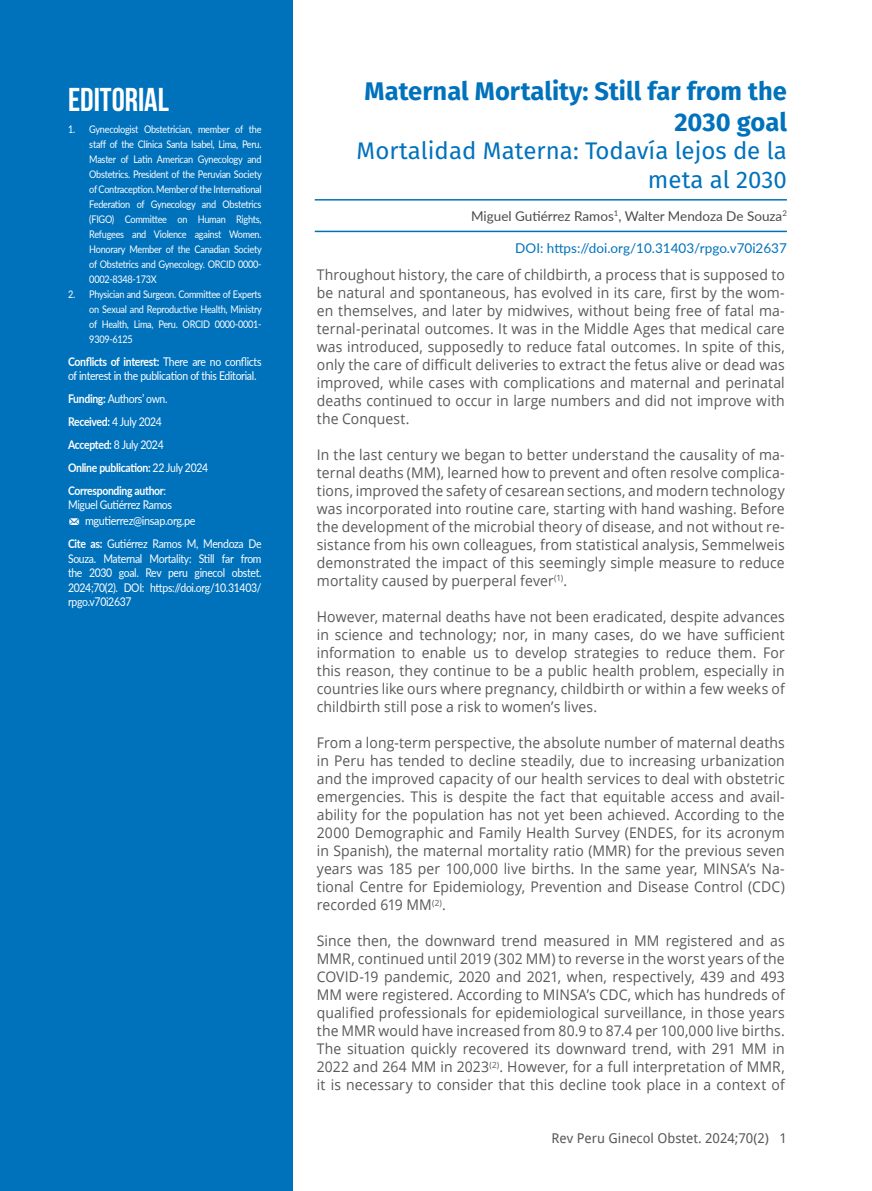
<style>
.page{position:relative;width:872px;height:1191px;background:#fff}
.page>*{position:absolute;margin:0;border:0;box-sizing:border-box;transform-origin:0 0}
.t1{font:700 33px "Bebas Neue";color:#fff}
.t2{font:700 25.5px/30.6px "Fira Sans";color:#0072bc;text-align:right}
.t3{font:24px/28.8px "Fira Sans";color:#0072bc;text-align:right}
.t4{font:14.7px/18px "Open Sans";letter-spacing:.005em;color:#57585a;text-align:justify;scale:.95 1}
.t5{font:13.5px "Lato";color:#4b4c4d}
.t6{font:13.5px "Lato";color:#0072bc}
.t7{font:13.5px "Droid Sans";color:#57585a}
.t8{font:12px/14.4px "Lato";letter-spacing:-.03em;color:#fff;scale:.87 1}
.t9{font:700 12px/23px "Lato";letter-spacing:-.03em;color:#fff;scale:.87 1}
.t10{font:10.5px/15px "Lato";letter-spacing:-.03em;color:#fff;text-align:justify;scale:.87 1}
.s1{font-weight:700}
.s2{font-weight:400}
.s3{font-family:"Modern Pictograms";font-size:13.5px}
</style>
<div class="page">
<div style="left:0;top:0;width:293px;height:1191px;background:#0072bc"></div>
<hr style="left:315px;top:199px;width:472px;height:1px;background:#0072bc">
<hr style="left:315px;top:231px;width:472px;height:1px;background:#0072bc">
<h1 class="t1" style="left:68px;top:82px;width:102px">EDITORIAL</h1>
<p class="t10" style="left:89px;top:121px;width:200px;text-indent:-21px">1. Gynecologist Obstetrician, member of the staff of the Clínica Santa Isabel, Lima, Peru.<br>Master of Latin American Gynecology and Obstetrics. President of the Peruvian Society of Contraception. Member of the International Federation of Gynecology and Obstetrics (FIGO) Committee on Human Rights, Refugees and Violence against Women.<br>Honorary Member of the Canadian Society of Obstetrics and Gynecology. ORCID 0000- 0002-8348-173X</p>
<p class="t10" style="left:89px;top:286px;width:200px;text-indent:-21px">2. Physician and Surgeon. Committee of Experts on Sexual and Reproductive Health, Ministry of Health, Lima, Peru. ORCID 0000-0001- 9309-6125</p>
<p class="t8" style="left:68px;top:354px;width:224px"><span class="s1">Conflicts of interest:</span> There are no conflicts of interest in the publication of this Editorial.</p>
<p class="t9" style="left:68px;top:387px;width:163px">Funding: <span class="s2">Authors’ own.<br></span>Received: <span class="s2">4 July 2024<br></span>Accepted: <span class="s2">8 July 2024<br></span>Online publication: <span class="s2">22 July 2024<br></span>Corresponding author<span class="s2">:</span></p>
<p class="t8" style="left:68px;top:496px;width:148px;line-height:16.2px">Miguel Gutiérrez Ramos<br><span class="s3">m</span> mgutierrez@insap.org.pe</p>
<p class="t8" style="left:68px;top:536px;width:224px;text-align:justify"><span class="s1">Cite as:</span> Gutiérrez Ramos M, Mendoza De Souza. Maternal Mortality: Still far from the 2030 goal. Rev peru ginecol obstet.<br>2024;70(2). DOI: https://doi.org/10.31403/ rpgo.v70i2637</p>
<h2 class="t2" style="left:364px;top:76px;width:424px">Maternal Mortality: Still far from the<br>2030 goal</h2>
<h3 class="t3" style="left:356px;top:137px;width:432px">Mortalidad Materna: Todavía lejos de la meta al 2030</h3>
<p class="t5" style="left:471px;top:206px;width:317px">Miguel Gutiérrez Ramos<sup>1</sup>, Walter Mendoza De Souza<sup>2</sup></p>
<p class="t6" style="left:515px;top:238px;width:273px">DOI: https://doi.org/10.31403/rpgo.v70i2637</p>
<p class="t4" style="left:317px;top:265px;width:494px">Throughout history, the care of childbirth, a process that is supposed to be natural and spontaneous, has evolved in its care, first by the wom&shy;en themselves, and later by midwives, without being free of fatal ma&shy;ternal-perinatal outcomes. It was in the Middle Ages that medical care was introduced, supposedly to reduce fatal outcomes. In spite of this, only the care of difficult deliveries to extract the fetus alive or dead was improved, while cases with complications and maternal and perinatal deaths continued to occur in large numbers and did not improve with the Conquest.</p>
<p class="t4" style="left:317px;top:445px;width:494px">In the last century we began to better understand the causality of ma&shy;ternal deaths (MM), learned how to prevent and often resolve complica&shy;tions, improved the safety of cesarean sections, and modern technology was incorporated into routine care, starting with hand washing. Before the development of the microbial theory of disease, and not without re&shy;sistance from his own colleagues, from statistical analysis, Semmelweis demonstrated the impact of this seemingly simple measure to reduce mortality caused by puerperal fever<sup>(1)</sup>.</p>
<p class="t4" style="left:317px;top:607px;width:494px">However, maternal deaths have not been eradicated, despite advances in science and technology; nor, in many cases, do we have sufficient information to enable us to develop strategies to reduce them. For this reason, they continue to be a public health problem, especially in countries like ours where pregnancy, childbirth or within a few weeks of childbirth still pose a risk to women’s lives.</p>
<p class="t4" style="left:317px;top:733px;width:494px">From a long-term perspective, the absolute number of maternal deaths in Peru has tended to decline steadily, due to increasing urbanization and the improved capacity of our health services to deal with obstetric emergencies. This is despite the fact that equitable access and avail&shy;ability for the population has not yet been achieved. According to the 2000 Demographic and Family Health Survey (ENDES, for its acronym in Spanish), the maternal mortality ratio (MMR) for the previous seven years was 185 per 100,000 live births. In the same year, MINSA’s Na&shy;tional Centre for Epidemiology, Prevention and Disease Control (CDC) recorded 619 MM<sup>(2)</sup>.</p>
<p class="t4" style="left:317px;top:931px;width:494px">Since then, the downward trend measured in MM registered and as MMR, continued until 2019 (302 MM) to reverse in the worst years of the COVID-19 pandemic, 2020 and 2021, when, respectively, 439 and 493<br>MM were registered. According to MINSA’s CDC, which has hundreds of qualified professionals for epidemiological surveillance, in those years the MMR would have increased from 80.9 to 87.4 per 100,000 live births.<br>The situation quickly recovered its downward trend, with 291 MM in 2022 and 264 MM in 2023<sup>(2)</sup>. However, for a full interpretation of MMR, it is necessary to consider that this decline took place in a context of</p>
<p class="t7" style="left:551px;top:1128px;width:237px">Rev Peru Ginecol Obstet. 2024;70(2) 1</p>
</div>
